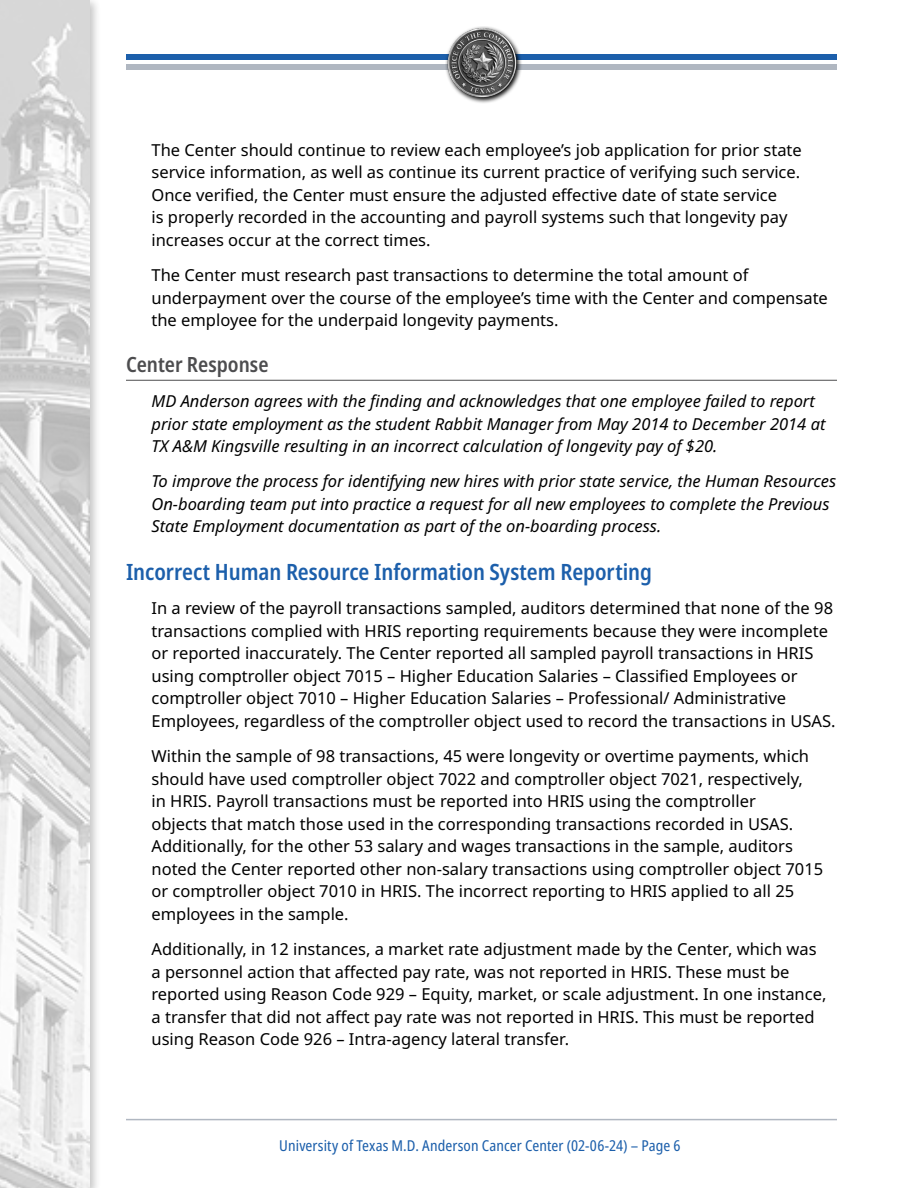
<style>
.page{position:relative;width:918px;height:1188px;background:#fff}
.page>*{position:absolute;margin:0;border:0;box-sizing:border-box;transform-origin:0 0}
.t1{font:600 condensed 22.5px "Noto Sans";letter-spacing:-.005em;color:#1c5fab}
.t2{font:600 condensed 21px "Noto Sans";color:#4d4d4f}
.t3{font:16.5px/22.5px "Noto Sans";color:#000}
.t4{font:italic 16.5px/22.5px "Noto Sans";color:#000}
.t5{font:condensed 15px "Noto Sans";letter-spacing:.005em;color:#1c5fab}
</style>
<div class="page">
<hr style="left:126px;top:1119px;width:711px;height:1px;background:#b0b7c1">
<div style="left:126px;top:54px;width:711px;height:5px;background:#1c5fab"></div>
<div style="left:126px;top:64px;width:711px;height:6px;background:#b0b7c1"></div>
<div style="left:0;top:0;width:101px;height:1188px;background:#000;opacity:.75"></div>
<img style="left:0;top:0;width:90px;height:1188px">
<svg style="left:472px;top:26px;width:50px;height:77px"></svg>
<img style="left:445px;top:27px;width:73px;height:74px">
<hr style="left:126px;top:380px;width:711px;height:1px;background:#4d4d4f">
<p class="t3" style="left:152px;top:139px;width:652px">The Center should continue to review each employee’s job application for prior state service information, as well as continue its current practice of verifying such service.<br>Once verified, the Center must ensure the adjusted effective date of state service<br>is properly recorded in the accounting and payroll systems such that longevity pay increases occur at the correct times.</p>
<p class="t3" style="left:152px;top:264px;width:678px">The Center must research past transactions to determine the total amount of underpayment over the course of the employee’s time with the Center and compensate the employee for the underpaid longevity payments.</p>
<p class="t2" style="left:126px;top:350px;width:144px">Center Response</p>
<p class="t4" style="left:152px;top:390px;width:676px">MD Anderson agrees with the finding and acknowledges that one employee failed to report prior state employment as the student Rabbit Manager from May 2014 to December 2014 at<br>TX A&amp;M Kingsville resulting in an incorrect calculation of longevity pay of $20.</p>
<p class="t4" style="left:152px;top:470px;width:686px">To improve the process for identifying new hires with prior state service, the Human Resources<br>On-boarding team put into practice a request for all new employees to complete the Previous<br>State Employment documentation as part of the on-boarding process.</p>
<h1 class="t1" style="left:126px;top:556px;width:528px">Incorrect Human Resource Information System Reporting</h1>
<p class="t3" style="left:152px;top:597px;width:686px">In a review of the payroll transactions sampled, auditors determined that none of the 98 transactions complied with HRIS reporting requirements because they were incomplete or reported inaccurately. The Center reported all sampled payroll transactions in HRIS using comptroller object 7015 – Higher Education Salaries – Classified Employees or comptroller object 7010 – Higher Education Salaries – Professional/ Administrative Employees, regardless of the comptroller object used to record the transactions in USAS.</p>
<p class="t3" style="left:152px;top:745px;width:673px">Within the sample of 98 transactions, 45 were longevity or overtime payments, which should have used comptroller object 7022 and comptroller object 7021, respectively,<br>in HRIS. Payroll transactions must be reported into HRIS using the comptroller<br>objects that match those used in the corresponding transactions recorded in USAS.<br>Additionally, for the other 53 salary and wages transactions in the sample, auditors noted the Center reported other non-salary transactions using comptroller object 7015 or comptroller object 7010 in HRIS. The incorrect reporting to HRIS applied to all 25 employees in the sample.</p>
<p class="t3" style="left:152px;top:938px;width:677px">Additionally, in 12 instances, a market rate adjustment made by the Center, which was a personnel action that affected pay rate, was not reported in HRIS. These must be reported using Reason Code 929 – Equity, market, or scale adjustment. In one instance, a transfer that did not affect pay rate was not reported in HRIS. This must be reported using Reason Code 926 – Intra-agency lateral transfer.</p>
<p class="t5" style="left:279px;top:1135px;width:403px">University of Texas M.D. Anderson Cancer Center (02-06-24) – Page 6</p>
</div>
